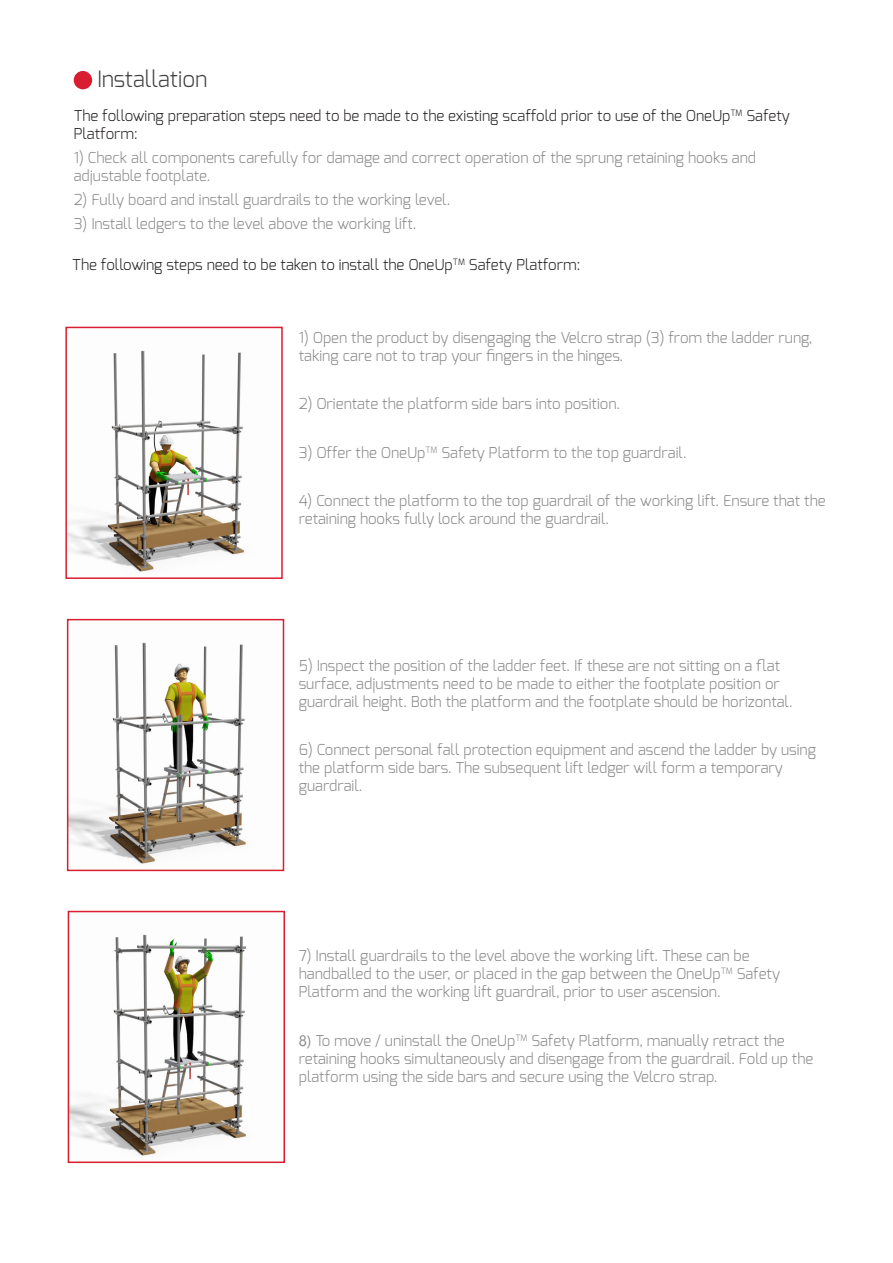
<style>
.page{position:relative;width:893px;height:1263px;background:#fff}
.page>*{position:absolute;margin:0;border:0;box-sizing:border-box;transform-origin:0 0}
.t1{font:300 22.5px "Exo";color:#424142}
.t2{font:300 15px/18px "Exo";color:#8a898a}
.t3{font:300 15px/18px "Exo";color:#231f20}
</style>
<div class="page">
<div style="left:74px;top:71px;width:18px;height:18px;background:#da1e31;border-radius:50%"></div>
<img style="left:68px;top:350px;width:177px;height:222px">
<div style="left:65px;top:327px;width:218px;height:252px;border:2px solid #da1e31"></div>
<img style="left:70px;top:642px;width:176px;height:222px">
<div style="left:67px;top:619px;width:217px;height:252px;border:2px solid #da1e31"></div>
<img style="left:71px;top:934px;width:176px;height:222px">
<div style="left:68px;top:911px;width:217px;height:252px;border:2px solid #da1e31"></div>
<p class="t1" style="left:97px;top:65px;width:112px">Installation</p>
<p class="t3" style="left:74px;top:107px;width:718px">The following preparation steps need to be made to the existing scaffold prior to use of the OneUp<sup>TM</sup> Safety<br>Platform:</p>
<p class="t2" style="left:74px;top:149px;width:684px">1) Check all components carefully for damage and correct operation of the sprung retaining hooks and adjustable footplate.</p>
<p class="t2" style="left:74px;top:191px;width:378px">2) Fully board and install guardrails to the working level.</p>
<p class="t2" style="left:74px;top:215px;width:344px">3) Install ledgers to the level above the working lift.</p>
<p class="t3" style="left:72px;top:256px;width:510px">The following steps need to be taken to install the OneUp<sup>TM</sup> Safety Platform:</p>
<p class="t2" style="left:299px;top:328px;width:515px">1) Open the product by disengaging the Velcro strap (3) from the ladder rung, taking care not to trap your fingers in the hinges.</p>
<p class="t2" style="left:299px;top:395px;width:323px">2) Orientate the platform side bars into position.</p>
<p class="t2" style="left:299px;top:443px;width:389px">3) Offer the OneUp<sup>TM</sup> Safety Platform to the top guardrail.</p>
<p class="t2" style="left:299px;top:491px;width:528px">4) Connect the platform to the top guardrail of the working lift. Ensure that the retaining hooks fully lock around the guardrail.</p>
<p class="t2" style="left:299px;top:656px;width:495px">5) Inspect the position of the ladder feet. If these are not sitting on a flat surface, adjustments need to be made to either the footplate position or guardrail height. Both the platform and the footplate should be horizontal.</p>
<p class="t2" style="left:299px;top:741px;width:519px">6) Connect personal fall protection equipment and ascend the ladder by using the platform side bars. The subsequent lift ledger will form a temporary guardrail.</p>
<p class="t2" style="left:299px;top:947px;width:483px">7) Install guardrails to the level above the working lift. These can be handballed to the user, or placed in the gap between the OneUp<sup>TM</sup> Safety<br>Platform and the working lift guardrail, prior to user ascension.</p>
<p class="t2" style="left:299px;top:1031px;width:516px;text-indent:17px">To move / uninstall the OneUp<sup>TM</sup> Safety Platform, manually retract the retaining hooks simultaneously and disengage from the guardrail. Fold up the platform using the side bars and secure using the Velcro strap.</p>
</div>
